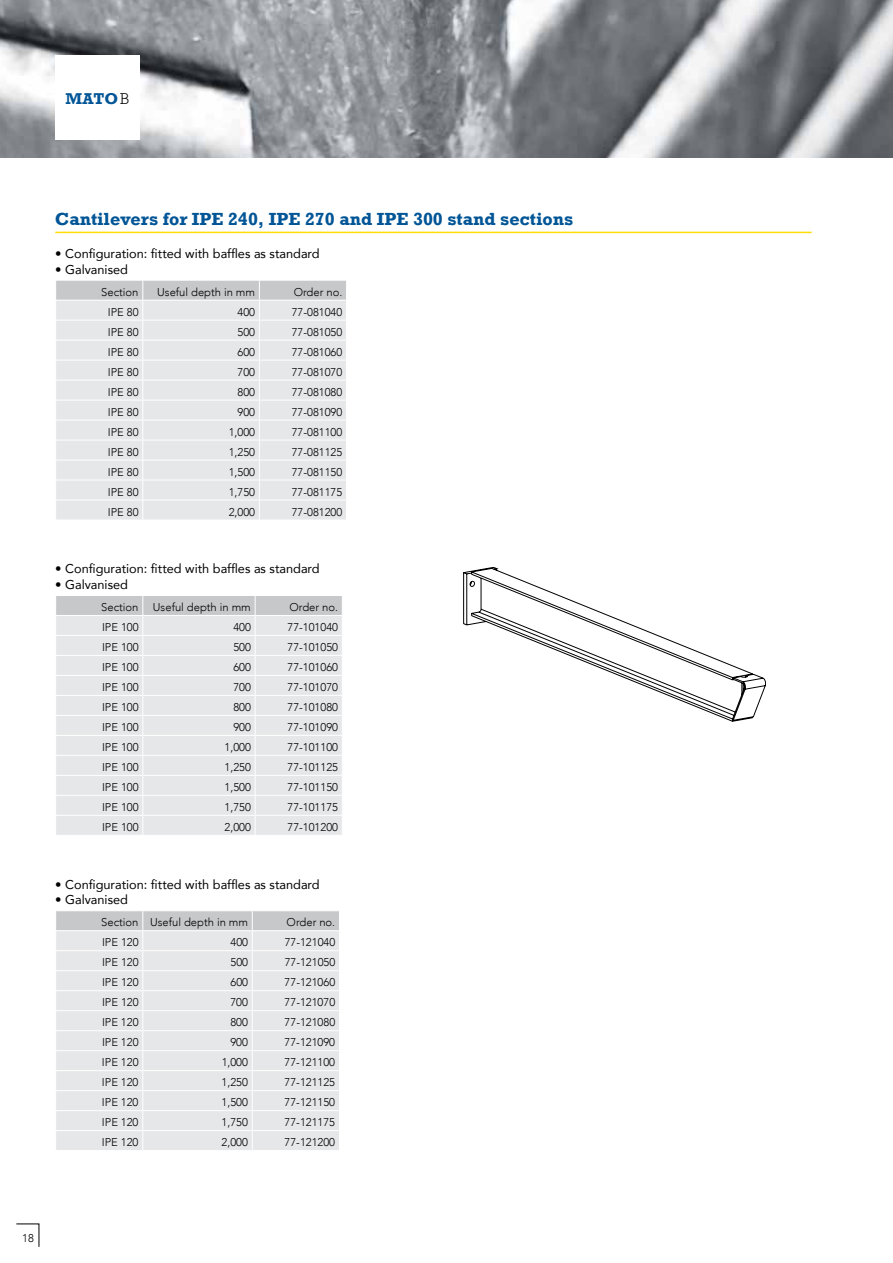
<style>
.page{position:relative;width:893px;height:1263px;background:#fff}
.page>*{position:absolute;margin:0;border:0;box-sizing:border-box;transform-origin:0 0}
.t1{font:700 18px "M Rockwell";color:#005596}
.t2{font:700 16.05px "M Rockwell";color:#005596}
.t3{font:12.75px "Avenir";color:#000}
.t4{font:300 11.25px "Avenir";color:#000}
.s1{font-weight:300;color:#000}
</style>
<div class="page">
<svg style="left:16px;top:1223px;width:23px;height:24px"></svg>
<svg style="left:463px;top:567px;width:303px;height:154px"></svg>
<img style="left:0;top:0;width:893px;height:157px">
<div style="left:55px;top:55px;width:85px;height:85px;background:#fff"></div>
<hr style="left:55px;top:232px;width:757px;height:1px;background:#fd0">
<svg style="left:56px;top:280px;width:290px;height:240px;background:#e4e5e6"></svg>
<svg style="left:56px;top:596px;width:286px;height:239px;background:#e4e5e6"></svg>
<svg style="left:56px;top:911px;width:283px;height:239px;background:#e4e5e6"></svg>
<h2 class="t2" style="left:66px;top:89px;width:65px">MATO<span class="s1">B</span></h2>
<h1 class="t1" style="left:55px;top:209px;width:519px">Cantilevers for IPE 240, IPE 270 and IPE 300 stand sections</h1>
<p class="t3" style="left:55px;top:243px;width:266px">• Configuration: fitted with baffles as standard</p>
<p class="t3" style="left:55px;top:259px;width:74px">• Galvanised</p>
<p class="t4" style="left:101px;top:285px;width:39px">Section</p>
<p class="t4" style="left:157px;top:285px;width:99px">Useful depth in mm</p>
<p class="t4" style="left:294px;top:285px;width:50px">Order no.</p>
<p class="t4" style="left:108px;top:305px;width:32px">IPE 80</p>
<p class="t4" style="left:238px;top:305px;width:19px">400</p>
<p class="t4" style="left:292px;top:305px;width:52px">77-081040</p>
<p class="t4" style="left:108px;top:325px;width:32px">IPE 80</p>
<p class="t4" style="left:238px;top:325px;width:19px">500</p>
<p class="t4" style="left:292px;top:325px;width:52px">77-081050</p>
<p class="t4" style="left:108px;top:345px;width:32px">IPE 80</p>
<p class="t4" style="left:238px;top:345px;width:19px">600</p>
<p class="t4" style="left:292px;top:345px;width:52px">77-081060</p>
<p class="t4" style="left:108px;top:365px;width:32px">IPE 80</p>
<p class="t4" style="left:238px;top:365px;width:19px">700</p>
<p class="t4" style="left:292px;top:365px;width:52px">77-081070</p>
<p class="t4" style="left:108px;top:385px;width:32px">IPE 80</p>
<p class="t4" style="left:238px;top:385px;width:19px">800</p>
<p class="t4" style="left:292px;top:385px;width:52px">77-081080</p>
<p class="t4" style="left:108px;top:405px;width:32px">IPE 80</p>
<p class="t4" style="left:238px;top:405px;width:19px">900</p>
<p class="t4" style="left:292px;top:405px;width:52px">77-081090</p>
<p class="t4" style="left:108px;top:425px;width:32px">IPE 80</p>
<p class="t4" style="left:229px;top:425px;width:28px">1,000</p>
<p class="t4" style="left:292px;top:425px;width:52px">77-081100</p>
<p class="t4" style="left:108px;top:445px;width:32px">IPE 80</p>
<p class="t4" style="left:229px;top:445px;width:28px">1,250</p>
<p class="t4" style="left:292px;top:445px;width:52px">77-081125</p>
<p class="t4" style="left:108px;top:465px;width:32px">IPE 80</p>
<p class="t4" style="left:229px;top:465px;width:28px">1,500</p>
<p class="t4" style="left:292px;top:465px;width:52px">77-081150</p>
<p class="t4" style="left:108px;top:485px;width:32px">IPE 80</p>
<p class="t4" style="left:229px;top:485px;width:28px">1,750</p>
<p class="t4" style="left:292px;top:485px;width:52px">77-081175</p>
<p class="t4" style="left:108px;top:505px;width:32px">IPE 80</p>
<p class="t4" style="left:229px;top:505px;width:28px">2,000</p>
<p class="t4" style="left:292px;top:505px;width:52px">77-081200</p>
<p class="t3" style="left:55px;top:559px;width:266px">• Configuration: fitted with baffles as standard</p>
<p class="t3" style="left:55px;top:574px;width:74px">• Galvanised</p>
<p class="t4" style="left:101px;top:600px;width:39px">Section</p>
<p class="t4" style="left:153px;top:600px;width:99px">Useful depth in mm</p>
<p class="t4" style="left:289px;top:600px;width:50px">Order no.</p>
<p class="t4" style="left:102px;top:620px;width:38px">IPE 100</p>
<p class="t4" style="left:233px;top:620px;width:19px">400</p>
<p class="t4" style="left:287px;top:620px;width:52px">77-101040</p>
<p class="t4" style="left:102px;top:640px;width:38px">IPE 100</p>
<p class="t4" style="left:233px;top:640px;width:19px">500</p>
<p class="t4" style="left:287px;top:640px;width:52px">77-101050</p>
<p class="t4" style="left:102px;top:660px;width:38px">IPE 100</p>
<p class="t4" style="left:233px;top:660px;width:19px">600</p>
<p class="t4" style="left:287px;top:660px;width:52px">77-101060</p>
<p class="t4" style="left:102px;top:680px;width:38px">IPE 100</p>
<p class="t4" style="left:233px;top:680px;width:19px">700</p>
<p class="t4" style="left:287px;top:680px;width:52px">77-101070</p>
<p class="t4" style="left:102px;top:700px;width:38px">IPE 100</p>
<p class="t4" style="left:233px;top:700px;width:19px">800</p>
<p class="t4" style="left:287px;top:700px;width:52px">77-101080</p>
<p class="t4" style="left:102px;top:720px;width:38px">IPE 100</p>
<p class="t4" style="left:233px;top:720px;width:19px">900</p>
<p class="t4" style="left:287px;top:720px;width:52px">77-101090</p>
<p class="t4" style="left:102px;top:740px;width:38px">IPE 100</p>
<p class="t4" style="left:225px;top:740px;width:28px">1,000</p>
<p class="t4" style="left:287px;top:740px;width:52px">77-101100</p>
<p class="t4" style="left:102px;top:760px;width:38px">IPE 100</p>
<p class="t4" style="left:225px;top:760px;width:28px">1,250</p>
<p class="t4" style="left:287px;top:760px;width:52px">77-101125</p>
<p class="t4" style="left:102px;top:780px;width:38px">IPE 100</p>
<p class="t4" style="left:225px;top:780px;width:28px">1,500</p>
<p class="t4" style="left:287px;top:780px;width:52px">77-101150</p>
<p class="t4" style="left:102px;top:800px;width:38px">IPE 100</p>
<p class="t4" style="left:225px;top:800px;width:28px">1,750</p>
<p class="t4" style="left:287px;top:800px;width:52px">77-101175</p>
<p class="t4" style="left:102px;top:820px;width:38px">IPE 100</p>
<p class="t4" style="left:225px;top:820px;width:28px">2,000</p>
<p class="t4" style="left:287px;top:820px;width:52px">77-101200</p>
<p class="t3" style="left:55px;top:874px;width:266px">• Configuration: fitted with baffles as standard</p>
<p class="t3" style="left:55px;top:890px;width:74px">• Galvanised</p>
<p class="t4" style="left:101px;top:916px;width:148px">Section Useful depth in mm</p>
<p class="t4" style="left:287px;top:916px;width:50px">Order no.</p>
<p class="t4" style="left:102px;top:936px;width:38px">IPE 120</p>
<p class="t4" style="left:230px;top:936px;width:19px">400</p>
<p class="t4" style="left:285px;top:936px;width:52px">77-121040</p>
<p class="t4" style="left:102px;top:956px;width:38px">IPE 120</p>
<p class="t4" style="left:230px;top:956px;width:19px">500</p>
<p class="t4" style="left:285px;top:956px;width:52px">77-121050</p>
<p class="t4" style="left:102px;top:976px;width:38px">IPE 120</p>
<p class="t4" style="left:230px;top:976px;width:19px">600</p>
<p class="t4" style="left:285px;top:976px;width:52px">77-121060</p>
<p class="t4" style="left:102px;top:996px;width:38px">IPE 120</p>
<p class="t4" style="left:230px;top:996px;width:19px">700</p>
<p class="t4" style="left:285px;top:996px;width:52px">77-121070</p>
<p class="t4" style="left:102px;top:1016px;width:38px">IPE 120</p>
<p class="t4" style="left:230px;top:1016px;width:19px">800</p>
<p class="t4" style="left:285px;top:1016px;width:52px">77-121080</p>
<p class="t4" style="left:102px;top:1036px;width:38px">IPE 120</p>
<p class="t4" style="left:230px;top:1036px;width:19px">900</p>
<p class="t4" style="left:285px;top:1036px;width:52px">77-121090</p>
<p class="t4" style="left:102px;top:1056px;width:38px">IPE 120</p>
<p class="t4" style="left:222px;top:1056px;width:28px">1,000</p>
<p class="t4" style="left:285px;top:1056px;width:52px">77-121100</p>
<p class="t4" style="left:102px;top:1076px;width:38px">IPE 120</p>
<p class="t4" style="left:222px;top:1076px;width:28px">1,250</p>
<p class="t4" style="left:285px;top:1076px;width:52px">77-121125</p>
<p class="t4" style="left:102px;top:1096px;width:38px">IPE 120</p>
<p class="t4" style="left:222px;top:1096px;width:28px">1,500</p>
<p class="t4" style="left:285px;top:1096px;width:52px">77-121150</p>
<p class="t4" style="left:102px;top:1116px;width:38px">IPE 120</p>
<p class="t4" style="left:222px;top:1116px;width:28px">1,750</p>
<p class="t4" style="left:285px;top:1116px;width:52px">77-121175</p>
<p class="t4" style="left:102px;top:1136px;width:38px">IPE 120</p>
<p class="t4" style="left:222px;top:1136px;width:28px">2,000</p>
<p class="t4" style="left:285px;top:1136px;width:52px">77-121200</p>
<p class="t4" style="left:22px;top:1231px;width:13px">18</p>
</div>
